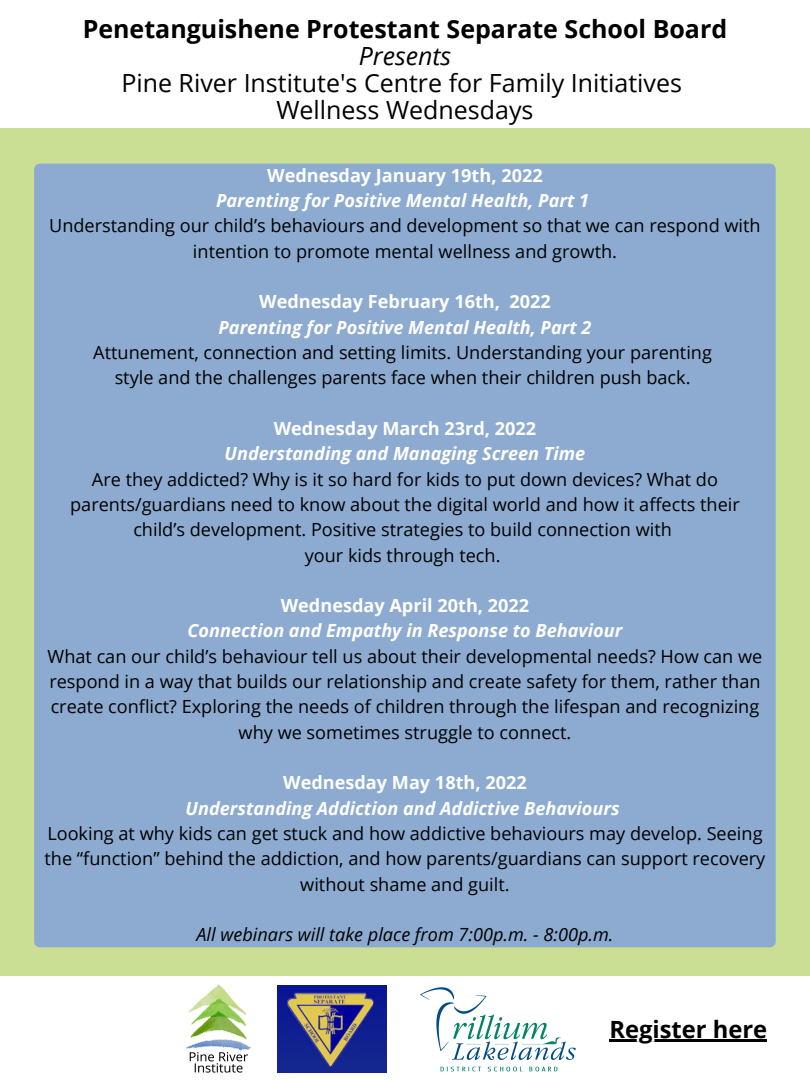
<style>
.page{position:relative;width:810px;height:1080px;background:#cade94}
.page>*{position:absolute;margin:0;border:0;box-sizing:border-box;transform-origin:0 0}
.t1{font:25px "Open Sans";color:#000}
.t2{font:700 25px "Open Sans";color:#000}
.t3{font:italic 25px "Open Sans";color:#000}
.t4{font:700 23.75px "Open Sans";color:#000}
.t5{font:18.12px/25.3px "Open Sans";color:#000;text-align:center}
.t6{font:italic 700 18.12px "Open Sans";color:#fff}
.t7{font:700 18.12px "Open Sans";color:#fff}
.t8{font:italic 18.12px "Open Sans";color:#000}
</style>
<div class="page">
<div style="left:0;top:0;width:810px;height:127px;background:#fff"></div>
<div style="left:34px;top:164px;width:742px;height:783px;background:#8dabd0;border-radius:6px"></div>
<div style="left:0;top:977px;width:810px;height:103px;background:#fff"></div>
<img style="left:186px;top:984px;width:65px;height:89px">
<img style="left:277px;top:985px;width:110px;height:88px">
<img style="left:420px;top:987px;width:156px;height:85px">
<hr style="left:609px;top:1039px;width:158px;height:3px;background:#000">
<p class="t2" style="left:83px;top:12px;width:646px">Penetanguishene Protestant Separate School Board</p>
<p class="t3" style="left:359px;top:38px;width:94px">Presents</p>
<p class="t1" style="left:121px;top:65px;width:562px">Pine River Institute's Centre for Family Initiatives</p>
<p class="t1" style="left:276px;top:92px;width:259px">Wellness Wednesdays</p>
<p class="t7" style="left:267px;top:162px;width:277px">Wednesday January 19th, 2022</p>
<p class="t6" style="left:216px;top:188px;width:375px">Parenting for Positive Mental Health, Part 1</p>
<p class="t5" style="left:49px;top:213px;width:713px">Understanding our child’s behaviours and development so that we can respond with intention to promote mental wellness and growth.</p>
<p class="t7" style="left:259px;top:289px;width:293px">Wednesday February 16th, 2022</p>
<p class="t6" style="left:218px;top:314px;width:375px">Parenting for Positive Mental Health, Part 2</p>
<p class="t5" style="left:93px;top:339px;width:620px">Attunement, connection and setting limits. Understanding your parenting</p>
<p class="t5" style="left:115px;top:365px;width:577px">style and the challenges parents face when their children push back.</p>
<p class="t7" style="left:274px;top:416px;width:264px">Wednesday March 23rd, 2022</p>
<p class="t6" style="left:225px;top:441px;width:362px">Understanding and Managing Screen Time</p>
<p class="t5" style="left:70px;top:466px;width:671px">Are they addicted? Why is it so hard for kids to put down devices? What do parents/guardians need to know about the digital world and how it affects their child’s development. Positive strategies to build connection with</p>
<p class="t5" style="left:305px;top:542px;width:197px">your kids through tech.</p>
<p class="t7" style="left:281px;top:593px;width:250px">Wednesday April 20th, 2022</p>
<p class="t6" style="left:188px;top:618px;width:436px">Connection and Empathy in Response to Behaviour</p>
<p class="t5" style="left:48px;top:643px;width:716px">What can our child’s behaviour tell us about their developmental needs? How can we respond in a way that builds our relationship and create safety for them, rather than create conflict? Exploring the needs of children through the lifespan and recognizing why we sometimes struggle to connect.</p>
<p class="t7" style="left:283px;top:770px;width:245px">Wednesday May 18th, 2022</p>
<p class="t6" style="left:186px;top:795px;width:435px">Understanding Addiction and Addictive Behaviours</p>
<p class="t5" style="left:45px;top:820px;width:722px">Looking at why kids can get stuck and how addictive behaviours may develop. Seeing the “function” behind the addiction, and how parents/guardians can support recovery without shame and guilt.</p>
<p class="t8" style="left:197px;top:922px;width:418px">All webinars will take place from 7:00p.m. - 8:00p.m.</p>
<p class="t4" style="left:609px;top:1012px;width:159px">Register here</p>
</div>
